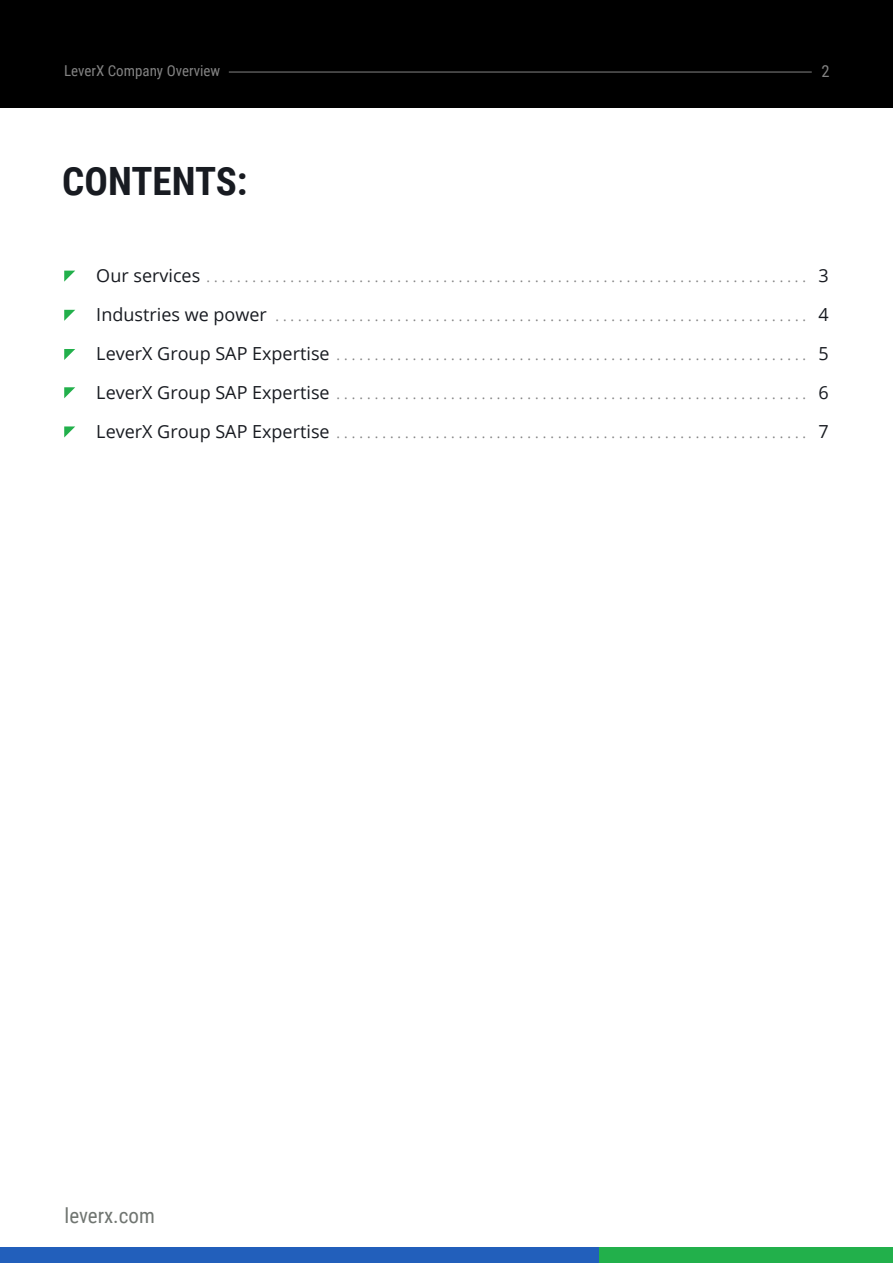
<style>
.page{position:relative;width:893px;height:1263px;background:#fff}
.page>*{position:absolute;margin:0;border:0;box-sizing:border-box;transform-origin:0 0}
.t1{font:700 39px "Roboto Condensed";color:#181b21}
.t2{font:21px "Roboto Condensed";color:#707571}
.t3{font:18px/39px "Open Sans";color:#181b21}
.t4{font:16.5px "Roboto Condensed";color:#838383}
.t5{font:15px "Roboto Condensed";color:#838383}
.t6{font:13.5px "Open Sans";color:#838383}
.s1{font-size:18px;color:#181b21}
</style>
<div class="page">
<div style="left:0;top:0;width:893px;height:108px;background:#000"></div>
<hr style="left:229px;top:72px;width:583px;height:1px;background:#838383">
<div style="left:0;top:1247px;width:893px;height:16px;background:#225fbb"></div>
<div style="left:600px;top:1247px;width:293px;height:16px;background:#22b04b"></div>
<svg style="left:64px;top:271px;width:11px;height:11px"></svg>
<svg style="left:64px;top:310px;width:11px;height:11px"></svg>
<svg style="left:64px;top:349px;width:11px;height:11px"></svg>
<svg style="left:64px;top:387px;width:11px;height:11px"></svg>
<svg style="left:64px;top:426px;width:11px;height:11px"></svg>
<p class="t5" style="left:64px;top:60px;width:158px">LeverX Company Overview</p>
<p class="t4" style="left:821px;top:60px;width:10px">2</p>
<h1 class="t1" style="left:62px;top:154px;width:187px">CONTENTS:</h1>
<h3 class="t3" style="left:96px;top:256px;width:235px">Our services<br>Industries we power<br>LeverX Group SAP Expertise<br>LeverX Group SAP Expertise<br>LeverX Group SAP Expertise</h3>
<p class="t6" style="left:207px;top:268px;width:624px">............................................................................... <span class="s1">3</span></p>
<p class="t6" style="left:275px;top:307px;width:555px">...................................................................... <span class="s1">4</span></p>
<p class="t6" style="left:336px;top:346px;width:494px">.............................................................. <span class="s1">5</span></p>
<p class="t6" style="left:336px;top:385px;width:494px">.............................................................. <span class="s1">6</span></p>
<p class="t6" style="left:336px;top:424px;width:494px">.............................................................. <span class="s1">7</span></p>
<h2 class="t2" style="left:65px;top:1201px;width:92px">leverx.com</h2>
</div>
